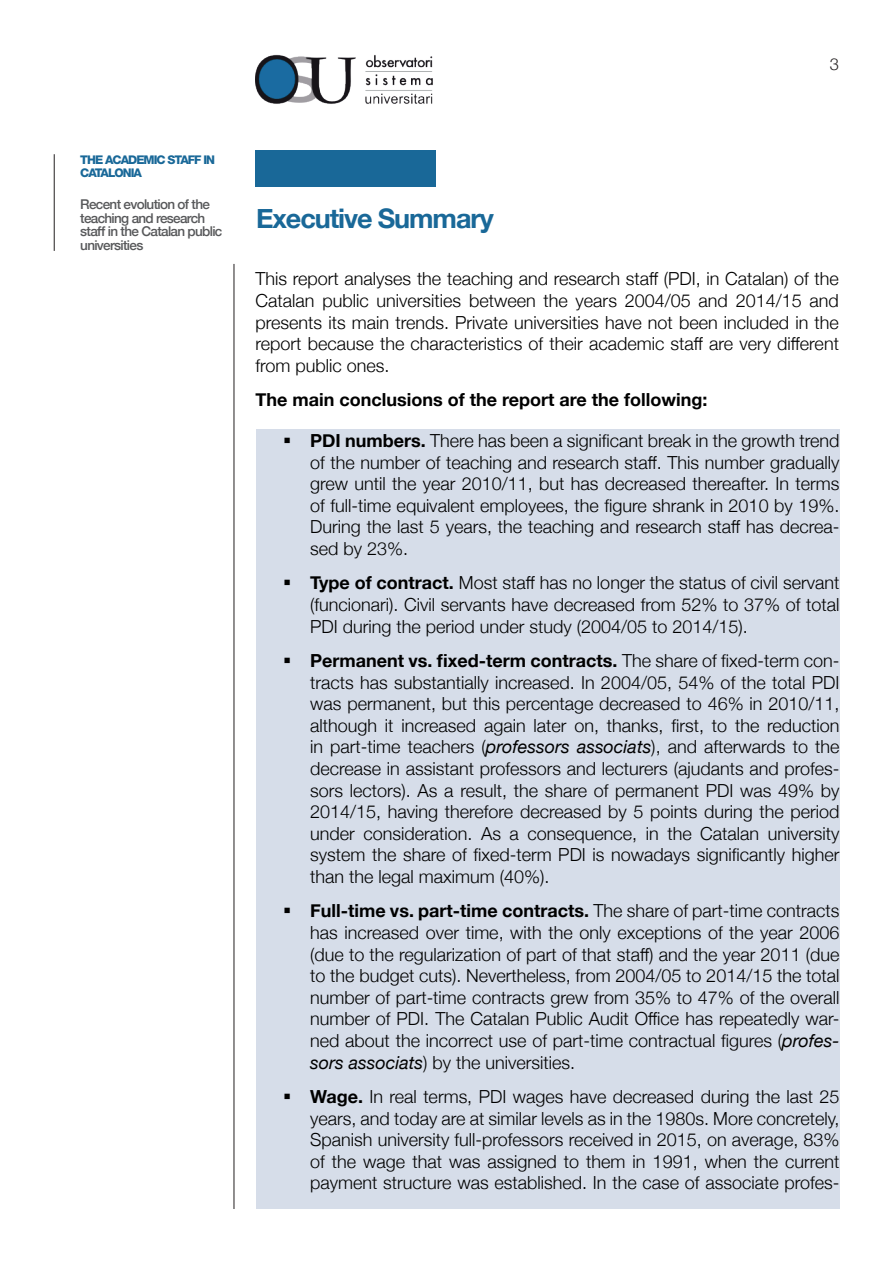
<style>
.page{position:relative;width:893px;height:1263px;background:#fff}
.page>*{position:absolute;margin:0;border:0;box-sizing:border-box;transform-origin:0 0}
.t1{font:700 27px "Helvetica Neue";letter-spacing:-.04em;color:#196898}
.t2{font:300 18px/21.6px "Helvetica Neue";color:#000;text-align:justify}
.t3{font:700 18px "Helvetica Neue";color:#000}
.t4{font:300 16.5px "Helvetica Neue";color:#231f20}
.t5{font:500 13.5px/13.5px "Helvetica Neue";letter-spacing:-.05em;color:#57585a}
.t6{font:800 12px/13.5px "Helvetica Neue LT Std";letter-spacing:-.08em;color:#196898}
.s1{font-weight:700}
.s2{font-weight:400;font-style:italic}
</style>
<div class="page">
<div style="left:256px;top:151px;width:180px;height:36px;background:#196898"></div>
<img style="left:256px;top:54px;width:177px;height:50px">
<hr style="left:234px;top:264px;width:1px;height:945px;background:#231f20">
<hr style="left:54px;top:154px;width:1px;height:97px;background:#231f20">
<div style="left:256px;top:429px;width:583px;height:780px;background:#d6dde9"></div>
<p class="t4" style="left:830px;top:51px;width:11px">3</p>
<p class="t6" style="left:80px;top:153px;width:136px">THE ACADEMIC STAFF IN<br>CATALONIA</p>
<p class="t5" style="left:80px;top:197px;width:144px">Recent evolution of the teaching and research staff in the Catalan public universities</p>
<h1 class="t1" style="left:256px;top:197px;width:239px">Executive Summary</h1>
<p class="t2" style="left:256px;top:267px;width:585px">This report analyses the teaching and research staff (PDI, in Catalan) of the Catalan public universities between the years 2004/05 and 2014/15 and presents its main trends. Private universities have not been included in the report because the characteristics of their academic staff are very different from public ones.</p>
<p class="t3" style="left:256px;top:386px;width:453px">The main conclusions of the report are the following:</p>
<p class="t2" style="left:310px;top:429px;width:531px;text-indent:-27px">▪ <span class="s1">PDI numbers.</span> There has been a significant break in the growth trend of the number of teaching and research staff. This number gradually grew until the year 2010/11, but has decreased thereafter. In terms of full-time equivalent employees, the figure shrank in 2010 by 19%.<br>During the last 5 years, the teaching and research staff has decrea&shy;sed by 23%.</p>
<p class="t2" style="left:310px;top:571px;width:531px;text-indent:-27px">▪ <span class="s1">Type of contract.</span> Most staff has no longer the status of civil servant (funcionari). Civil servants have decreased from 52% to 37% of total PDI during the period under study (2004/05 to 2014/15).</p>
<p class="t2" style="left:310px;top:649px;width:531px;text-indent:-27px">▪ <span class="s1">Permanent vs. fixed-term contracts.</span> The share of fixed-term con&shy;tracts has substantially increased. In 2004/05, 54% of the total PDI was permanent, but this percentage decreased to 46% in 2010/11, although it increased again later on, thanks, first, to the reduction in part-time teachers (<span class="s2">professors associats</span>), and afterwards to the decrease in assistant professors and lecturers (ajudants and profes&shy;sors lectors). As a result, the share of permanent PDI was 49% by 2014/15, having therefore decreased by 5 points during the period under consideration. As a consequence, in the Catalan university system the share of fixed-term PDI is nowadays significantly higher than the legal maximum (40%).</p>
<p class="t2" style="left:310px;top:899px;width:531px;text-indent:-27px">▪ <span class="s1">Full-time vs. part-time contracts.</span> The share of part-time contracts has increased over time, with the only exceptions of the year 2006 (due to the regularization of part of that staff) and the year 2011 (due to the budget cuts). Nevertheless, from 2004/05 to 2014/15 the total number of part-time contracts grew from 35% to 47% of the overall number of PDI. The Catalan Public Audit Office has repeatedly war&shy;ned about the incorrect use of part-time contractual figures (<span class="s2">profes&shy;sors associats</span>) by the universities.</p>
<p class="t2" style="left:310px;top:1085px;width:531px;text-indent:-27px">▪ <span class="s1">Wage.</span> In real terms, PDI wages have decreased during the last 25 years, and today are at similar levels as in the 1980s. More concretely, Spanish university full-professors received in 2015, on average, 83% of the wage that was assigned to them in 1991, when the current payment structure was established. In the case of associate profes-</p>
</div>
